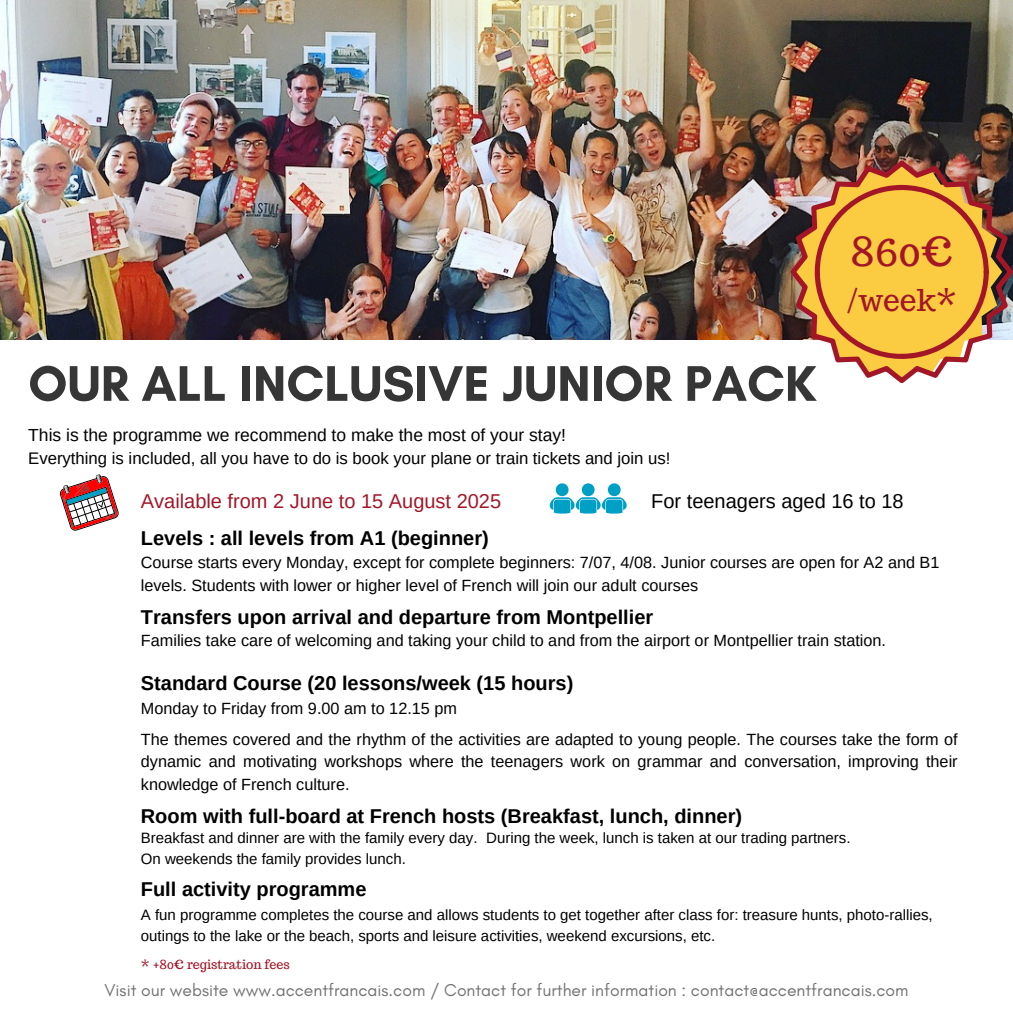
<style>
.page{position:relative;width:1013px;height:1013px;background:#fff}
.page>*{position:absolute;margin:0;border:0;box-sizing:border-box;transform-origin:0 0}
.t1{font:700 51px "Glacial Indifference";color:#363636}
.t2{font:40px "Trocchi";color:#a31627}
.t3{font:30px "Trocchi";color:#a31627}
.t4{font:700 20px "Arimo";color:#000}
.t5{font:20px "Arimo";color:#a31627}
.t6{font:20px "Arimo";color:#000}
.t7{font:17.5px "Glacial Indifference";color:#363636}
.t8{font:17.5px "Arimo";color:#000}
.t9{font:16.75px "Arimo";color:#000}
.t10{font:16.25px/22.5px "Arimo";color:#000}
.t11{font:15px/20.6px "Arimo";color:#000}
.t12{font:12.5px "Trocchi";color:#a31627}
</style>
<div class="page">
<img style="left:0;top:0;width:1012px;height:339px">
<svg style="left:60px;top:474px;width:59px;height:56px"></svg>
<svg style="left:549px;top:483px;width:77px;height:31px"></svg>
<img style="left:790px;top:161px;width:222px;height:222px">
<h2 class="t1" style="left:28px;top:352px;width:789px">OUR ALL INCLUSIVE JUNIOR PACK</h2>
<p class="t8" style="left:28px;top:425px;width:539px">This is the programme we recommend to make the most of your stay!</p>
<p class="t9" style="left:28px;top:449px;width:643px">Everything is included, all you have to do is book your plane or train tickets and join us!</p>
<h3 class="t2" style="left:850px;top:225px;width:104px">860€</h3>
<h3 class="t3" style="left:846px;top:280px;width:112px">/week*</h3>
<h1 class="t5" style="left:141px;top:490px;width:362px">Available from 2 June to 15 August 2025</h1>
<h5 class="t6" style="left:651px;top:490px;width:254px">For teenagers aged 16 to 18</h5>
<h5 class="t4" style="left:141px;top:526px;width:349px">Levels : all levels from A1 (beginner)</h5>
<h3 class="t10" style="left:141px;top:551px;width:800px">Course starts every Monday, except for complete beginners: 7/07, 4/08. Junior courses are open for A2 and B1 levels. Students with lower or higher level of French will join our adult courses</h3>
<h4 class="t4" style="left:141px;top:605px;width:514px">Transfers upon arrival and departure from Montpellier</h4>
<h4 class="t10" style="left:141px;top:629px;width:746px">Families take care of welcoming and taking your child to and from the airport or Montpellier train station.</h4>
<h5 class="t4" style="left:141px;top:672px;width:434px">Standard Course (20 lessons/week (15 hours)</h5>
<h3 class="t10" style="left:141px;top:697px;width:318px">Monday to Friday from 9.00 am to 12.15 pm</h3>
<h5 class="t10" style="left:141px;top:728px;width:818px;text-align:justify">The themes covered and the rhythm of the activities are adapted to young people. The courses take the form of dynamic and motivating workshops where the teenagers work on grammar and conversation, improving their knowledge of French culture.</h5>
<p class="t4" style="left:141px;top:804px;width:603px">Room with full-board at French hosts (Breakfast, lunch, dinner)</p>
<p class="t11" style="left:141px;top:827px;width:711px">Breakfast and dinner are with the family every day. During the week, lunch is taken at our trading partners.<br>On weekends the family provides lunch.</p>
<h3 class="t4" style="left:141px;top:878px;width:227px">Full activity programme</h3>
<h5 class="t11" style="left:141px;top:904px;width:793px">A fun programme completes the course and allows students to get together after class for: treasure hunts, photo-rallies, outings to the lake or the beach, sports and leisure activities, weekend excursions, etc.</h5>
<h6 class="t12" style="left:141px;top:956px;width:150px">* +80€ registration fees</h6>
<p class="t7" style="left:104px;top:979px;width:805px">Visit our website www.accentfrancais.com / Contact for further information : contact@accentfrancais.com</p>
</div>
